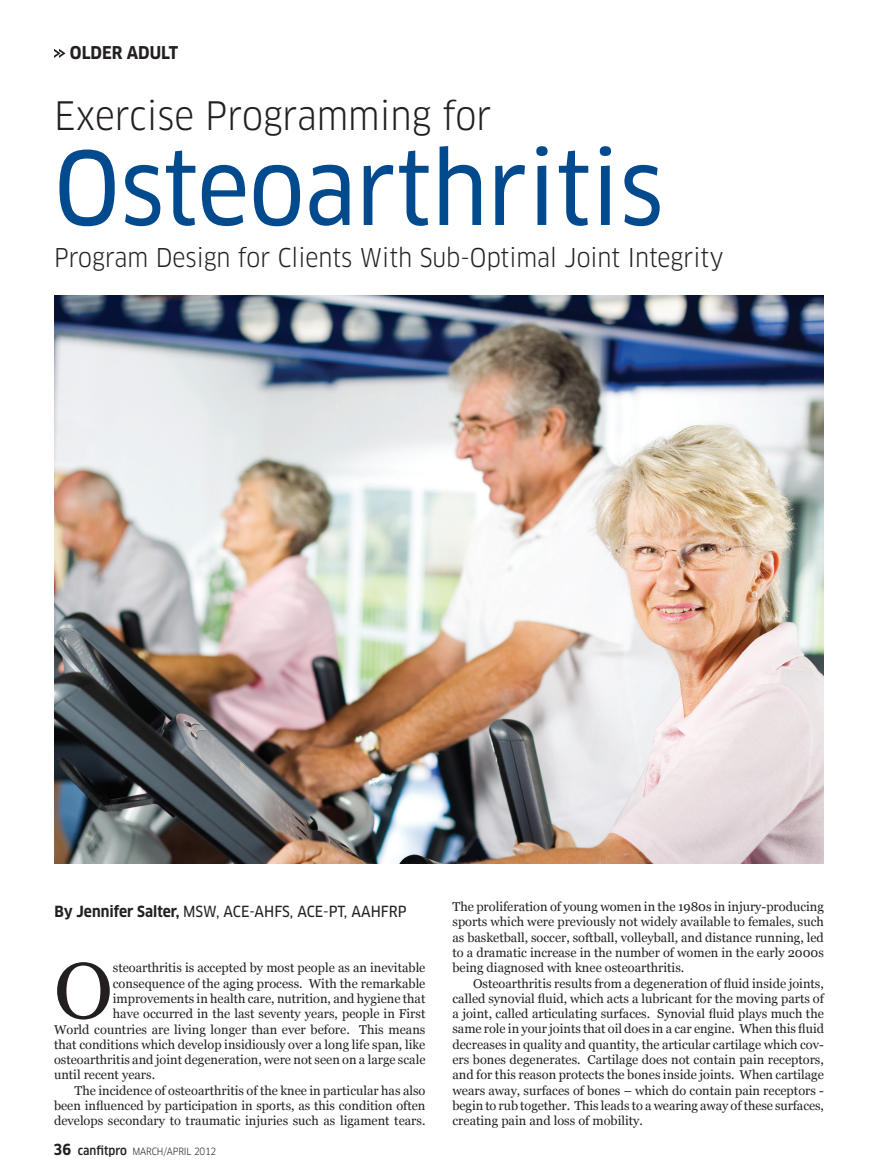
<style>
.page{position:relative;width:878px;height:1175px;background:#fff}
.page>*{position:absolute;margin:0;border:0;box-sizing:border-box;transform-origin:0 0}
.t1{font:99px "Clan Pro Narrow News";color:#004a8d}
.t2{font:79.05px "Georgia";color:#231f20}
.t3{font:condensed 38.25px "Clan Pro";color:#231f20}
.t4{font:condensed 25.2px "Clan Pro";color:#231f20}
.t5{font:700 condensed 17.25px "Clan Pro";color:#231f20}
.t6{font:15px "Clan Pro Narrow News";color:#231f20}
.t7{font:12.75px/15.3px "Georgia";color:#231f20;text-align:justify}
.t8{font:condensed 9.75px "Clan Pro";letter-spacing:-.015em;color:#231f20}
.s1{font-family:"Clan Pro";font-weight:700;font-stretch:condensed}
.s2{font-weight:700;font-size:15px}
.s3{font-weight:500;font-size:12px}
</style>
<div class="page">
<svg style="left:54px;top:49px;width:11px;height:9px"></svg>
<img style="left:54px;top:296px;width:770px;height:567px">
<h3 class="t5" style="left:70px;top:43px;width:110px">OLDER ADULT</h3>
<h3 class="t3" style="left:54px;top:93px;width:439px">Exercise Programming for</h3>
<h1 class="t1" style="left:54px;top:130px;width:611px">Osteoarthritis</h1>
<h3 class="t4" style="left:54px;top:243px;width:671px">Program Design for Clients With Sub-Optimal Joint Integrity</h3>
<p class="t6" style="left:55px;top:903px;width:354px"><span class="s1">By Jennifer Salter,</span> MSW, ACE-AHFS, ACE-PT, AAHFRP</p>
<h2 class="t2" style="left:54px;top:946px;width:60px">O</h2>
<p class="t7" style="left:113px;top:960px;width:314px">steoarthritis is accepted by most people as an inevitable</p>
<p class="t7" style="left:113px;top:976px;width:314px">consequence of the aging process. With the remarkable</p>
<p class="t7" style="left:113px;top:991px;width:314px">improvements in health care, nutrition, and hygiene that</p>
<p class="t7" style="left:113px;top:1006px;width:314px">have occurred in the last seventy years, people in First</p>
<p class="t7" style="left:54px;top:1022px;width:373px">World countries are living longer than ever before. This means</p>
<p class="t7" style="left:54px;top:1037px;width:373px">that conditions which develop insidiously over a long life span, like</p>
<p class="t7" style="left:54px;top:1052px;width:373px">osteoarthritis and joint degeneration, were not seen on a large scale</p>
<p class="t7" style="left:54px;top:1067px;width:103px">until recent years.</p>
<p class="t7" style="left:75px;top:1083px;width:352px">The incidence of osteoarthritis of the knee in particular has also</p>
<p class="t7" style="left:54px;top:1098px;width:373px">been influenced by participation in sports, as this condition often</p>
<p class="t7" style="left:54px;top:1113px;width:373px">develops secondary to traumatic injuries such as ligament tears.</p>
<p class="t8" style="left:54px;top:1145px;width:164px"><span class="s2">36</span> <span class="s3">canfitpro</span> MARCH/APRIL 2012</p>
<p class="t7" style="left:452px;top:899px;width:373px">The proliferation of young women in the 1980s in injury-producing sports which were previously not widely available to females, such as basketball, soccer, softball, volleyball, and distance running, led to a dramatic increase in the number of women in the early 2000s being diagnosed with knee osteoarthritis.</p>
<p class="t7" style="left:452px;top:976px;width:373px;text-indent:21px">Osteoarthritis results from a degeneration of fluid inside joints, called synovial fluid, which acts a lubricant for the moving parts of a joint, called articulating surfaces. Synovial fluid plays much the same role in your joints that oil does in a car engine. When this fluid decreases in quality and quantity, the articular cartilage which cov&shy;ers bones degenerates. Cartilage does not contain pain receptors, and for this reason protects the bones inside joints. When cartilage wears away, surfaces of bones – which do contain pain receptors - begin to rub together. This leads to a wearing away of these surfaces, creating pain and loss of mobility.</p>
</div>
